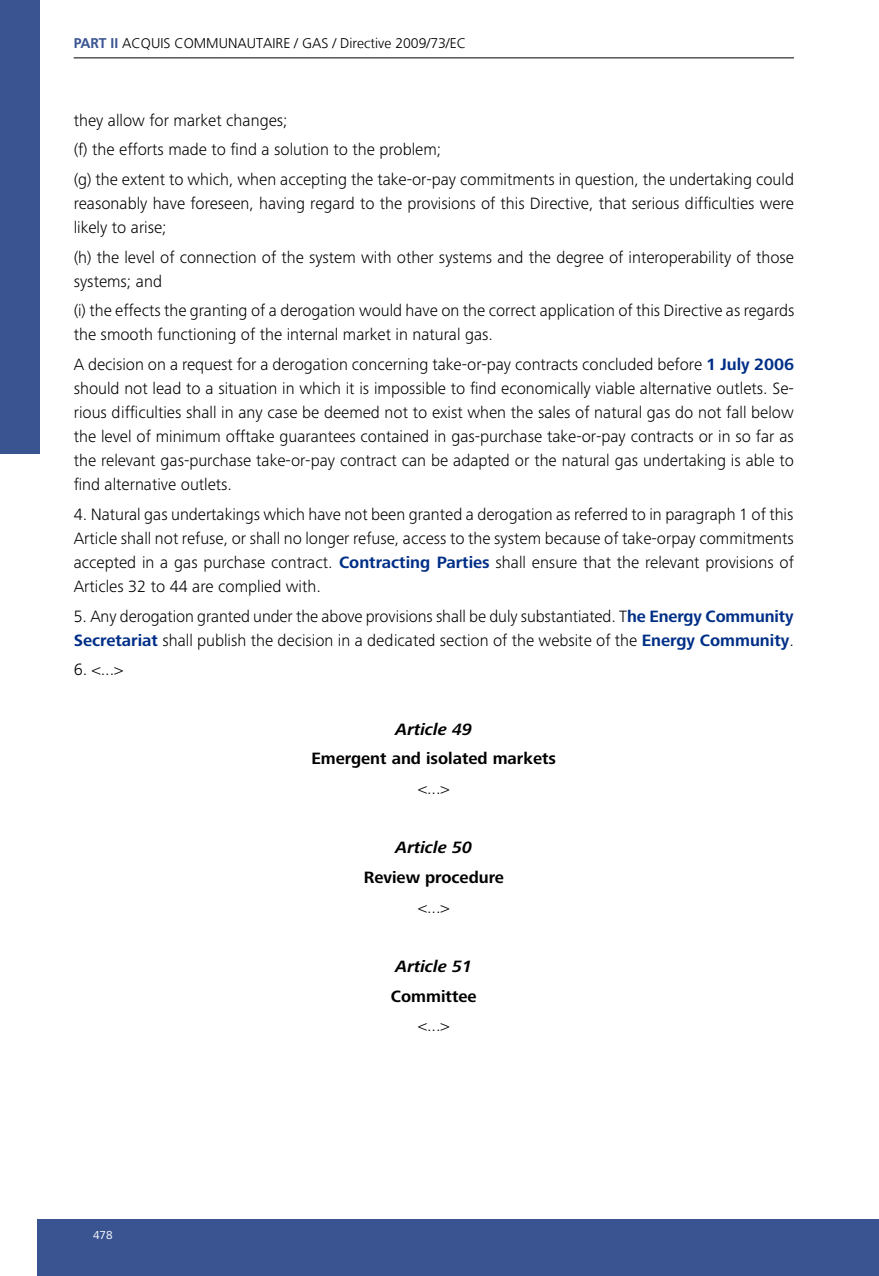
<style>
.page{position:relative;width:879px;height:1276px;background:#fff}
.page>*{position:absolute;margin:0;border:0;box-sizing:border-box;transform-origin:0 0}
.t1{font:300 17px/24px "Frutiger Next Pro";color:#000}
.t2{font:700 17px "Frutiger Next Pro";color:#000}
.t3{font:italic 700 17px "Frutiger Next Pro";color:#000}
.t4{font:300 14px "Frutiger LT";color:#000}
.t5{font:12px "Frutiger Next Pro";color:#fff}
.s1{font-weight:700;color:#3a5492}
.s2{font-weight:700;color:#002f87}
</style>
<div class="page">
<hr style="left:74px;top:58px;width:720px;height:1px;background:#000">
<div style="left:38px;top:1219px;width:841px;height:57px;background:#3a5492"></div>
<div style="left:0;top:0;width:40px;height:454px;background:#3a5492"></div>
<p class="t4" style="left:74px;top:35px;width:394px"><span class="s1">PART II</span> ACQUIS COMMUNAUTAIRE / GAS / Directive 2009/73/EC</p>
<p class="t1" style="left:74px;top:105px;width:722px;line-height:29.6px">they allow for market changes;<br>(f) the efforts made to find a solution to the problem;<br>(g) the extent to which, when accepting the take-or-pay commitments in question, the undertaking could</p>
<p class="t1" style="left:74px;top:191px;width:722px">reasonably have foreseen, having regard to the provisions of this Directive, that serious difficulties were likely to arise;</p>
<p class="t1" style="left:74px;top:245px;width:722px">(h) the level of connection of the system with other systems and the degree of interoperability of those systems; and</p>
<p class="t1" style="left:74px;top:299px;width:722px">(i) the effects the granting of a derogation would have on the correct application of this Directive as regards the smooth functioning of the internal market in natural gas.</p>
<p class="t1" style="left:74px;top:352px;width:722px;text-align:justify">A decision on a request for a derogation concerning take-or-pay contracts concluded before <span class="s2">1 July 2006 </span>should not lead to a situation in which it is impossible to find economically viable alternative outlets. Se&shy;rious difficulties shall in any case be deemed not to exist when the sales of natural gas do not fall below the level of minimum offtake guarantees contained in gas-purchase take-or-pay contracts or in so far as the relevant gas-purchase take-or-pay contract can be adapted or the natural gas undertaking is able to find alternative outlets.</p>
<p class="t1" style="left:74px;top:502px;width:722px;text-align:justify">4. Natural gas undertakings which have not been granted a derogation as referred to in paragraph 1 of this Article shall not refuse, or shall no longer refuse, access to the system because of take-orpay commitments accepted in a gas purchase contract. <span class="s2">Contracting Parties</span> shall ensure that the relevant provisions of Articles 32 to 44 are complied with.</p>
<p class="t1" style="left:74px;top:604px;width:721px">5. Any derogation granted under the above provisions shall be duly substantiated. T<span class="s2">he Energy Community<br>Secretariat</span> shall publish the decision in a dedicated section of the website of the <span class="s2">Energy Community</span>.</p>
<p class="t1" style="left:74px;top:657px;width:51px">6. &lt;...&gt;</p>
<p class="t3" style="left:396px;top:719px;width:78px">Article 49</p>
<p class="t2" style="left:311px;top:749px;width:246px">Emergent and isolated markets</p>
<p class="t1" style="left:418px;top:776px;width:33px">&lt;...&gt;</p>
<p class="t3" style="left:396px;top:838px;width:78px">Article 50</p>
<p class="t2" style="left:364px;top:867px;width:142px">Review procedure</p>
<p class="t1" style="left:418px;top:895px;width:33px">&lt;...&gt;</p>
<p class="t5" style="left:93px;top:1227px;width:21px">478</p>
<p class="t3" style="left:396px;top:956px;width:78px">Article 51</p>
<p class="t2" style="left:391px;top:986px;width:87px">Committee</p>
<p class="t1" style="left:418px;top:1013px;width:33px">&lt;...&gt;</p>
</div>
